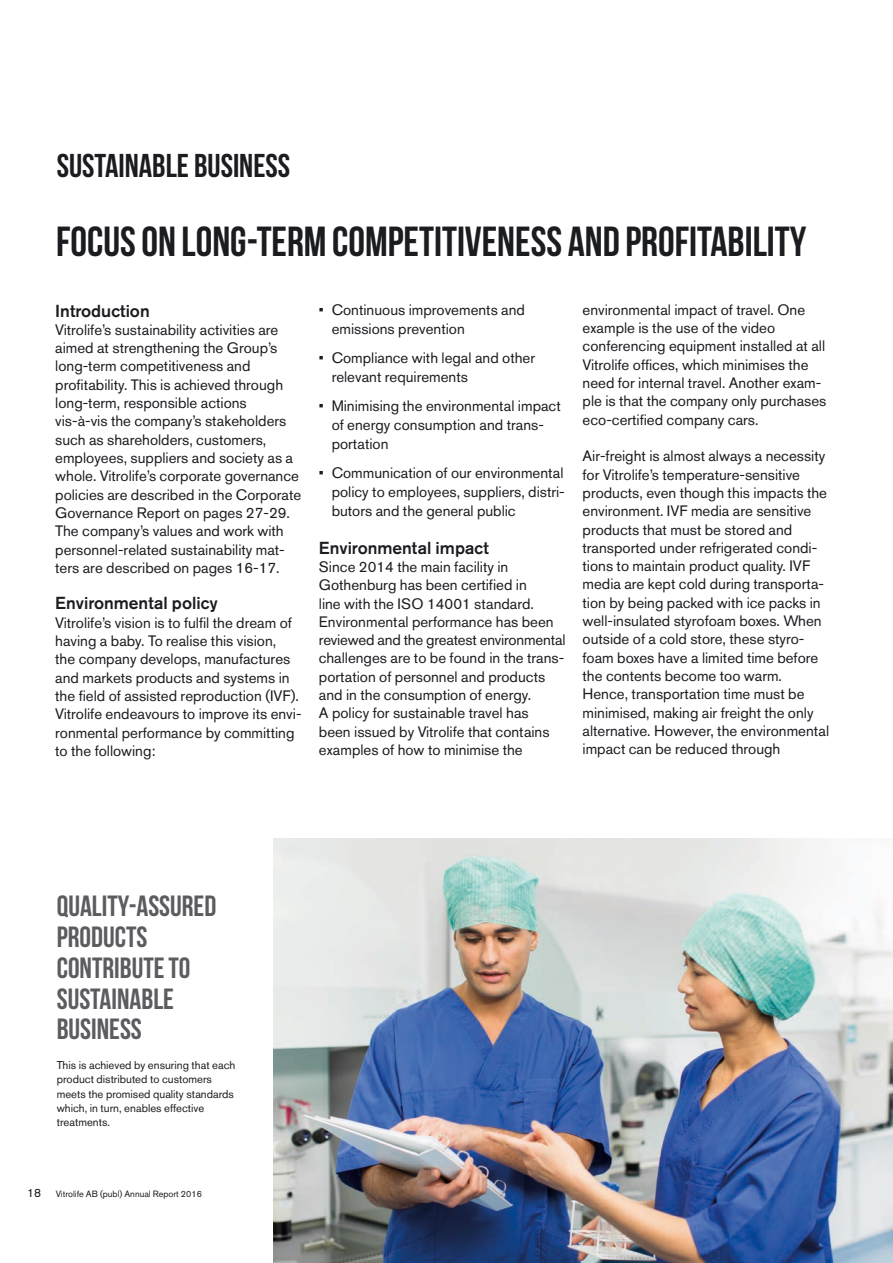
<style>
.page{position:relative;width:893px;height:1263px;background:#fff}
.page>*{position:absolute;margin:0;border:0;box-sizing:border-box;transform-origin:0 0}
.Avsnittsintro{font:42px "Bebas Neue";color:#1b1c20}
.Avsnitts_RUB{font:33px "Bebas Neue";color:#1b1c20}
.Statement{font:29.25px/30.8px "Bebas Neue";color:#5c5b60}
.Bröd_RUB_1{font:500 17.25px "Akzidenz Grotesk BE";color:#1b1c20}
.Bröd{font:15px/18.3px "Akzidenz Grotesk BE";color:#1b1c20}
.Bröd_Akz_punktlista{font:15px/18.8px "Akzidenz Grotesk BE";color:#1b1c20}
.Bildtext{font:11.25px/14.2px "Akzidenz Grotesk BE";color:#1b1c20}
.t1{font:9px "Akzidenz Grotesk BE";color:#1b1c20}
.s1{font-size:12px}
</style>
<div class="page">
<img style="left:273px;top:839px;width:620px;height:424px">
<p class="Avsnitts_RUB" style="left:57px;top:147px;width:235px">SUSTAINABLE BUSINESS</p>
<p class="Avsnittsintro" style="left:56px;top:218px;width:752px">FOCUS ON LONG-TERM COMPETITIVENESS AND PROFITABILITY</p>
<p class="Bröd_RUB_1" style="left:55px;top:300px;width:96px">Introduction</p>
<p class="Bröd" style="left:55px;top:320px;width:247px">Vitrolife’s sustainability activities are aimed at strengthening the Group’s long-term competitiveness and profitability. This is achieved through long-term, responsible actions vis-à-vis the company’s stakeholders such as shareholders, customers, employees, suppliers and society as a whole. Vitrolife’s corporate governance policies are described in the Corporate Governance Report on pages 27-29.<br>The company’s values and work with personnel-related sustainability mat&shy;ters are described on pages 16-17.</p>
<p class="Bröd_RUB_1" style="left:55px;top:593px;width:164px">Environmental policy</p>
<p class="Bröd" style="left:55px;top:613px;width:248px">Vitrolife’s vision is to fulfil the dream of having a baby. To realise this vision,<br>the company develops, manufactures and markets products and systems in the field of assisted reproduction (IVF).<br>Vitrolife endeavours to improve its envi&shy;ronmental performance by committing to the following:</p>
<p class="Bröd_Akz_punktlista" style="left:332px;top:300px;width:195px;text-indent:-13px">• Continuous improvements and emissions prevention</p>
<p class="Bröd_Akz_punktlista" style="left:332px;top:348px;width:205px;text-indent:-13px">• Compliance with legal and other relevant requirements</p>
<p class="Bröd_Akz_punktlista" style="left:332px;top:396px;width:231px;text-indent:-13px">• Minimising the environmental impact of energy consumption and trans&shy;portation</p>
<p class="Bröd_Akz_punktlista" style="left:332px;top:463px;width:235px;text-align:justify;text-indent:-13px">• Communication of our environmental policy to employees, suppliers, distri&shy;butors and the general public</p>
<p class="Bröd_RUB_1" style="left:319px;top:537px;width:171px">Environmental impact</p>
<p class="Bröd" style="left:319px;top:557px;width:248px">Since 2014 the main facility in Gothenburg has been certified in<br>line with the ISO 14001 standard.<br>Environmental performance has been reviewed and the greatest environmental challenges are to be found in the trans&shy;portation of personnel and products and in the consumption of energy.</p>
<p class="Bröd" style="left:319px;top:704px;width:232px">A policy for sustainable travel has been issued by Vitrolife that contains examples of how to minimise the</p>
<p class="Bröd" style="left:583px;top:300px;width:245px">environmental impact of travel. One example is the use of the video conferencing equipment installed at all Vitrolife offices, which minimises the need for internal travel. Another exam&shy;ple is that the company only purchases eco-certified company cars.</p>
<p class="Bröd" style="left:583px;top:447px;width:248px">Air-freight is almost always a necessity for Vitrolife’s temperature-sensitive products, even though this impacts the environment. IVF media are sensitive products that must be stored and transported under refrigerated condi&shy;tions to maintain product quality. IVF media are kept cold during transporta&shy;tion by being packed with ice packs in well-insulated styrofoam boxes. When outside of a cold store, these styro&shy;foam boxes have a limited time before the contents become too warm.<br>Hence, transportation time must be minimised, making air freight the only alternative. However, the environmental impact can be reduced through</p>
<p class="Statement" style="left:57px;top:890px;width:161px">QUALITY-ASSURED<br>PRODUCTS<br>CONTRIBUTE TO<br>SUSTAINABLE<br>BUSINESS</p>
<p class="Bildtext" style="left:57px;top:1058px;width:180px">This is achieved by ensuring that each product distributed to customers meets the promised quality standards which, in turn, enables effective treatments.</p>
<p class="t1" style="left:27px;top:1188px;width:176px"><span class="s1">18</span> Vitrolife AB (publ) Annual Report 2016</p>
</div>
